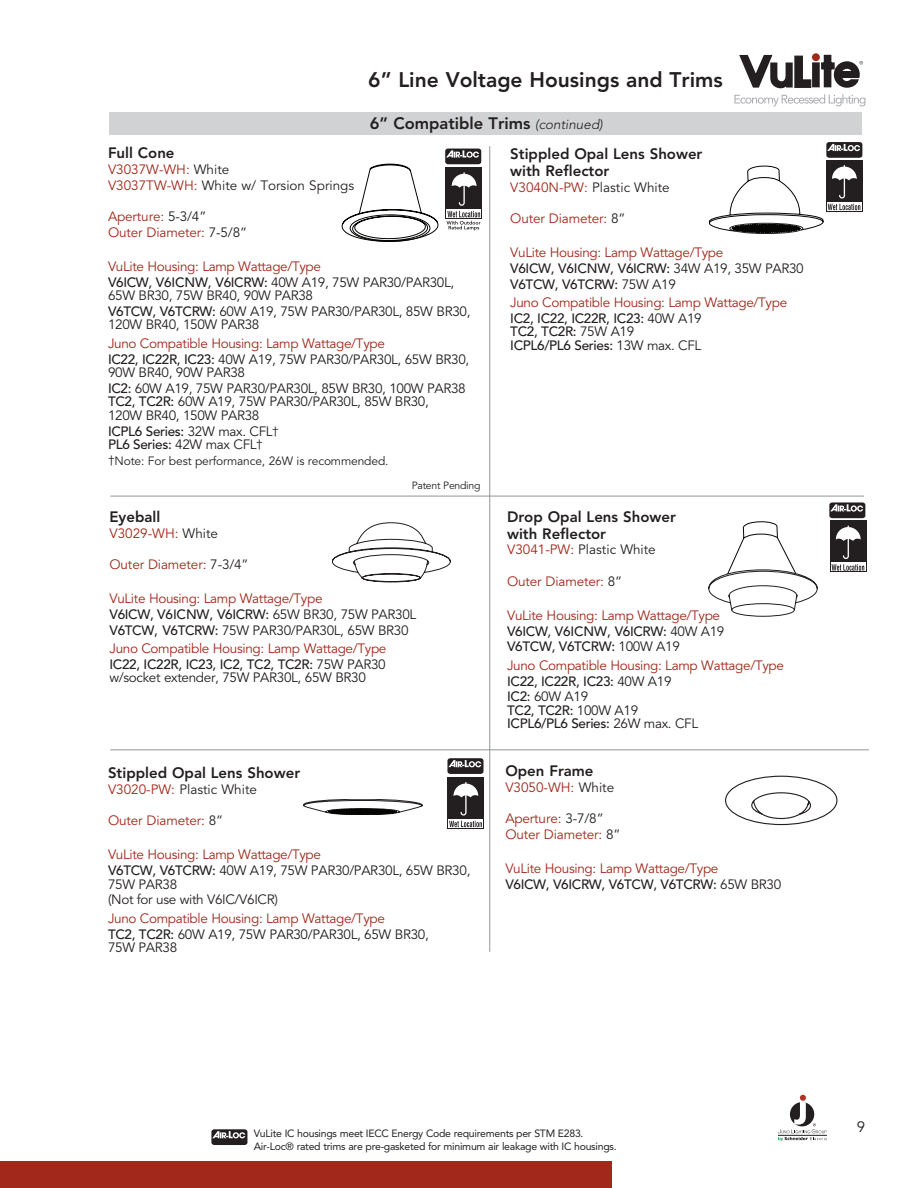
<style>
.page{position:relative;width:918px;height:1188px;background:#fff}
.page>*{position:absolute;margin:0;border:0;box-sizing:border-box;transform-origin:0 0}
.t1{font:800 21px "Avenir LT Std";color:#231f20}
.t2{font:800 16.5px "Avenir LT Std";color:#231f20}
.t3{font:800 15px/16.5px "Avenir";color:#231f20}
.t4{font:15px "Avenir";color:#231f20}
.t5{font:13.5px/15.6px "Avenir";letter-spacing:-.025em;color:#a1281b}
.t6{font:500 13.5px/13.5px "Avenir LT Std";letter-spacing:-.025em;color:#231f20}
.t7{font:13.5px/15.6px "Avenir";letter-spacing:-.025em;color:#231f20}
.t8{font:13.5px/15.6px "Avenir";color:#231f20}
.t9{font:13.5px "Avenir";color:#a1281b}
.t10{font:12px "Avenir";letter-spacing:-.01em;color:#231f20}
.t11{font:10.5px/13.5px "Avenir";letter-spacing:-.025em;color:#231f20}
.t12{font:10.5px "Avenir";letter-spacing:-.025em;color:#231f20}
.s1{font-weight:300;font-style:italic;font-size:13.5px}
.s2{color:#a1281b}
.s3{color:#231f20}
.s4{font-family:"Avenir LT Std";font-weight:500;color:#231f20}
.s5{font-family:"Avenir LT Std";font-weight:500}
.s6{font-family:"Avenir";font-weight:400}
.s7{font-family:"Avenir";font-weight:400;font-size:12px}
</style>
<div class="page">
<div style="left:0;top:1161px;width:611px;height:27px;background:#a1281b"></div>
<div style="left:812px;top:53px;width:8px;height:8px;background:#a1281b;border-radius:50%"></div>
<svg style="left:739px;top:54px;width:72px;height:34px"></svg>
<div style="left:813px;top:63px;width:6px;height:23px;background:#231f20"></div>
<div style="left:812px;top:62px;width:8px;height:25px;border:2px solid #231f20"></div>
<svg style="left:735px;top:94px;width:130px;height:12px"></svg>
<svg style="left:821px;top:54px;width:42px;height:34px"></svg>
<hr style="left:110px;top:496px;width:754px;height:1px;background:#939598">
<hr style="left:489px;top:146px;width:1px;height:806px;background:#939598">
<div style="left:110px;top:112px;width:752px;height:23px;background:#d1d2d4"></div>
<hr style="left:110px;top:749px;width:759px;height:1px;background:#939598">
<svg style="left:445px;top:149px;width:36px;height:15px"></svg>
<svg style="left:826px;top:142px;width:36px;height:16px"></svg>
<svg style="left:829px;top:502px;width:36px;height:16px"></svg>
<svg style="left:447px;top:758px;width:37px;height:16px"></svg>
<svg style="left:342px;top:164px;width:96px;height:78px"></svg>
<div style="left:350px;top:215px;width:80px;height:27px;border:1px solid #040503;border-radius:50%"></div>
<div style="left:730px;top:223px;width:73px;height:11px;border:1px solid #231f20;border-radius:50%"></div>
<svg style="left:332px;top:523px;width:119px;height:59px"></svg>
<svg style="left:709px;top:522px;width:108px;height:94px"></svg>
<svg style="left:303px;top:799px;width:120px;height:16px"></svg>
<svg style="left:725px;top:776px;width:112px;height:49px"></svg>
<svg style="left:211px;top:1129px;width:36px;height:16px"></svg>
<div style="left:447px;top:777px;width:37px;height:52px;background:#231f20"></div>
<svg style="left:448px;top:819px;width:35px;height:9px"></svg>
<svg style="left:449px;top:782px;width:33px;height:45px"></svg>
<div style="left:830px;top:521px;width:36px;height:51px;background:#231f20"></div>
<svg style="left:831px;top:562px;width:34px;height:9px"></svg>
<svg style="left:832px;top:525px;width:32px;height:46px"></svg>
<div style="left:826px;top:160px;width:37px;height:52px;background:#231f20"></div>
<svg style="left:709px;top:165px;width:151px;height:68px"></svg>
<div style="left:446px;top:168px;width:36px;height:51px;background:#231f20"></div>
<svg style="left:447px;top:172px;width:34px;height:58px"></svg>
<svg style="left:778px;top:1095px;width:49px;height:46px"></svg>
<h1 class="t1" style="left:368px;top:68px;width:356px">6” Line Voltage Housings and Trims</h1>
<p class="t2" style="left:370px;top:114px;width:235px">6” Compatible Trims <span class="s1">(continued)</span></p>
<p class="t3" style="left:108px;top:145px;width:68px">Full Cone</p>
<p class="t8" style="left:108px;top:162px;width:248px"><span class="s2">V3037W-WH:</span> White<br><span class="s2">V3037TW-WH:</span> White w/ Torsion Springs</p>
<p class="t5" style="left:108px;top:209px;width:141px">Aperture: <span class="s3">5-3/4”<br></span>Outer Diameter: <span class="s3">7-5/8”</span></p>
<p class="t5" style="left:108px;top:259px;width:348px">VuLite Housing: Lamp Wattage/Type<br><span class="s4">V6ICW, V6ICNW, V6ICRW:</span> <span class="s3">40W A19, 75W PAR30/PAR30L,</span></p>
<p class="t7" style="left:108px;top:288px;width:364px">65W BR30, 75W BR40, 90W PAR38<br><span class="s5">V6TCW, V6TCRW:</span> 60W A19, 75W PAR30/PAR30L, 85W BR30,</p>
<p class="t7" style="left:108px;top:317px;width:153px">120W BR40, 150W PAR38</p>
<p class="t5" style="left:108px;top:336px;width:363px">Juno Compatible Housing: Lamp Wattage/Type<br><span class="s4">IC22, IC22R, IC23:</span> <span class="s3">40W A19, 75W PAR30/PAR30L, 65W BR30,</span></p>
<p class="t7" style="left:108px;top:365px;width:359px">90W BR40, 90W PAR38<br><span class="s5">IC2:</span> 60W A19, 75W PAR30/PAR30L, 85W BR30, 100W PAR38</p>
<p class="t7" style="left:108px;top:395px;width:322px;line-height:13.5px"><span class="s5">TC2, TC2R:</span> 60W A19, 75W PAR30/PAR30L, 85W BR30,<br>120W BR40, 150W PAR38</p>
<p class="t6" style="left:108px;top:425px;width:172px">ICPL6 Series: <span class="s6">32W max. CFL</span><span class="s7">†<br></span>PL6 Series: <span class="s6">42W max CFL</span><span class="s7">†</span></p>
<p class="t10" style="left:108px;top:454px;width:282px">†Note: For best performance, 26W is recommended.</p>
<p class="t12" style="left:412px;top:479px;width:70px">Patent Pending</p>
<p class="t3" style="left:110px;top:508px;width:52px">Eyeball</p>
<p class="t9" style="left:110px;top:525px;width:110px">V3029-WH: <span class="s3">White</span></p>
<p class="t5" style="left:110px;top:557px;width:141px">Outer Diameter: <span class="s3">7-3/4”</span></p>
<p class="t5" style="left:110px;top:591px;width:215px">VuLite Housing: Lamp Wattage/Type</p>
<p class="t6" style="left:110px;top:608px;width:308px">V6ICW, V6ICNW, V6ICRW: <span class="s6">65W BR30, 75W PAR30L</span></p>
<p class="t5" style="left:110px;top:621px;width:301px;line-height:18.8px"><span class="s4">V6TCW, V6TCRW:</span> <span class="s3">75W PAR30/PAR30L, 65W BR30<br></span>Juno Compatible Housing: Lamp Wattage/Type</p>
<p class="t6" style="left:110px;top:658px;width:278px">IC22, IC22R, IC23, IC2, TC2, TC2R: <span class="s6">75W PAR30</span></p>
<p class="t7" style="left:110px;top:670px;width:258px">w/socket extender, 75W PAR30L, 65W BR30</p>
<p class="t3" style="left:108px;top:765px;width:194px">Stippled Opal Lens Shower</p>
<p class="t8" style="left:108px;top:782px;width:150px"><span class="s2">V3020-PW:</span> Plastic White</p>
<p class="t5" style="left:108px;top:813px;width:117px">Outer Diameter: <span class="s3">8”</span></p>
<p class="t7" style="left:108px;top:847px;width:364px"><span class="s2">VuLite Housing: Lamp Wattage/Type<br></span><span class="s5">V6TCW, V6TCRW:</span> 40W A19, 75W PAR30/PAR30L, 65W BR30,</p>
<p class="t7" style="left:108px;top:877px;width:171px">75W PAR38<br>(Not for use with V6IC/V6ICR)</p>
<p class="t5" style="left:108px;top:911px;width:322px">Juno Compatible Housing: Lamp Wattage/Type<br><span class="s4">TC2, TC2R:</span> <span class="s3">60W A19, 75W PAR30/PAR30L, 65W BR30,</span></p>
<p class="t7" style="left:108px;top:940px;width:71px">75W PAR38</p>
<p class="t3" style="left:510px;top:146px;width:194px">Stippled Opal Lens Shower with Reflector</p>
<p class="t8" style="left:510px;top:180px;width:161px"><span class="s2">V3040N-PW:</span> Plastic White</p>
<p class="t5" style="left:510px;top:211px;width:117px">Outer Diameter: <span class="s3">8”</span></p>
<p class="t5" style="left:510px;top:245px;width:215px">VuLite Housing: Lamp Wattage/Type</p>
<p class="t6" style="left:510px;top:261px;width:295px;line-height:15.6px">V6ICW, V6ICNW, V6ICRW: <span class="s6">34W A19, 35W PAR30<br></span>V6TCW, V6TCRW: <span class="s6">75W A19</span></p>
<p class="t5" style="left:510px;top:295px;width:278px">Juno Compatible Housing: Lamp Wattage/Type</p>
<p class="t6" style="left:510px;top:312px;width:193px">IC2, IC22, IC22R, IC23: <span class="s6">40W A19<br></span>TC2, TC2R: <span class="s6">75W A19<br></span>ICPL6/PL6 Series: <span class="s6">13W max. CFL</span></p>
<p class="t3" style="left:507px;top:509px;width:170px">Drop Opal Lens Shower with Reflector</p>
<p class="t8" style="left:507px;top:542px;width:150px"><span class="s2">V3041-PW:</span> Plastic White</p>
<p class="t5" style="left:507px;top:574px;width:117px">Outer Diameter: <span class="s3">8”</span></p>
<p class="t5" style="left:507px;top:608px;width:215px">VuLite Housing: Lamp Wattage/Type</p>
<p class="t6" style="left:507px;top:623px;width:219px;line-height:15.6px">V6ICW, V6ICNW, V6ICRW: <span class="s6">40W A19<br></span>V6TCW, V6TCRW: <span class="s6">100W A19</span></p>
<p class="t5" style="left:507px;top:658px;width:278px">Juno Compatible Housing: Lamp Wattage/Type</p>
<p class="t6" style="left:507px;top:674px;width:166px">IC22, IC22R, IC23: <span class="s6">40W A19</span></p>
<p class="t7" style="left:507px;top:689px;width:83px"><span class="s5">IC2:</span> 60W A19</p>
<p class="t6" style="left:507px;top:704px;width:193px">TC2, TC2R: <span class="s6">100W A19<br></span>ICPL6/PL6 Series: <span class="s6">26W max. CFL</span></p>
<p class="t3" style="left:505px;top:762px;width:90px">Open Frame</p>
<p class="t9" style="left:505px;top:779px;width:110px">V3050-WH: <span class="s3">White</span></p>
<p class="t5" style="left:505px;top:811px;width:117px">Aperture: <span class="s3">3-7/8”<br></span>Outer Diameter: <span class="s3">8”</span></p>
<p class="t5" style="left:505px;top:861px;width:215px">VuLite Housing: Lamp Wattage/Type</p>
<p class="t6" style="left:505px;top:877px;width:277px">V6ICW, V6ICRW, V6TCW, V6TCRW: <span class="s6">65W BR30</span></p>
<p class="t11" style="left:254px;top:1126px;width:364px">VuLite IC housings meet IECC Energy Code requirements per STM E283.<br>Air-Loc® rated trims are pre-gasketed for minimum air leakage with IC housings.</p>
<p class="t4" style="left:857px;top:1118px;width:10px">9</p>
</div>
